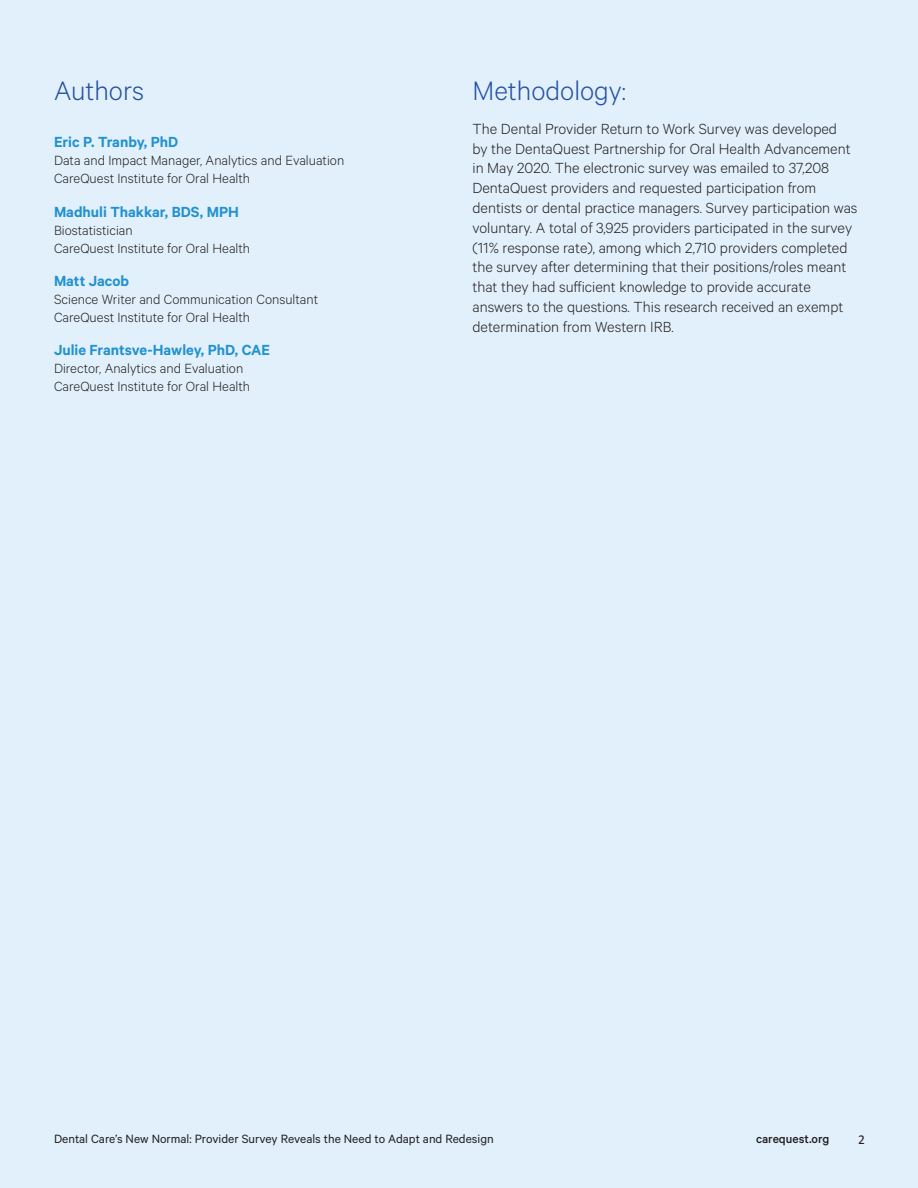
<style>
.page{position:relative;width:918px;height:1188px;background:#e1f0fa}
.page>*{position:absolute;margin:0;border:0;box-sizing:border-box;transform-origin:0 0}
.t1{font:300 30px "Calibre";color:#2451a3}
.t2{font:300 16.5px/19.8px "Calibre";color:#231f20}
.t3{font:600 16.5px "Calibre";color:#2291d0}
.t4{font:300 15px/18px "Calibre";color:#231f20}
.t5{font:13.5px "Calibre";color:#231f20}
.t6{font:500 13.5px "Calibre";color:#231f20}
.t7{font:13.5px "Calibri";color:#231f20}
</style>
<div class="page">
<h1 class="t1" style="left:54px;top:74px;width:92px">Authors</h1>
<p class="t3" style="left:54px;top:132px;width:126px">Eric P. Tranby, PhD</p>
<p class="t4" style="left:54px;top:151px;width:292px">Data and Impact Manager, Analytics and Evaluation<br>CareQuest Institute for Oral Health</p>
<p class="t3" style="left:54px;top:202px;width:186px">Madhuli Thakkar, BDS, MPH</p>
<p class="t4" style="left:54px;top:220px;width:198px">Biostatistician<br>CareQuest Institute for Oral Health</p>
<p class="t3" style="left:54px;top:271px;width:77px">Matt Jacob</p>
<p class="t4" style="left:54px;top:290px;width:266px">Science Writer and Communication Consultant<br>CareQuest Institute for Oral Health</p>
<p class="t3" style="left:54px;top:340px;width:218px">Julie Frantsve-Hawley, PhD, CAE</p>
<p class="t4" style="left:54px;top:359px;width:198px">Director, Analytics and Evaluation<br>CareQuest Institute for Oral Health</p>
<h1 class="t1" style="left:472px;top:74px;width:155px">Methodology:</h1>
<p class="t2" style="left:472px;top:118px;width:387px">The Dental Provider Return to Work Survey was developed<br>by the DentaQuest Partnership for Oral Health Advancement in May 2020. The electronic survey was emailed to 37,208<br>DentaQuest providers and requested participation from dentists or dental practice managers. Survey participation was voluntary. A total of 3,925 providers participated in the survey (11% response rate), among which 2,710 providers completed the survey after determining that their positions/roles meant that they had sufficient knowledge to provide accurate answers to the questions. This research received an exempt determination from Western IRB.</p>
<p class="t5" style="left:54px;top:1131px;width:441px">Dental Care’s New Normal: Provider Survey Reveals the Need to Adapt and Redesign</p>
<p class="t6" style="left:756px;top:1131px;width:75px">carequest.org</p>
<p class="t7" style="left:858px;top:1131px;width:8px">2</p>
</div>
